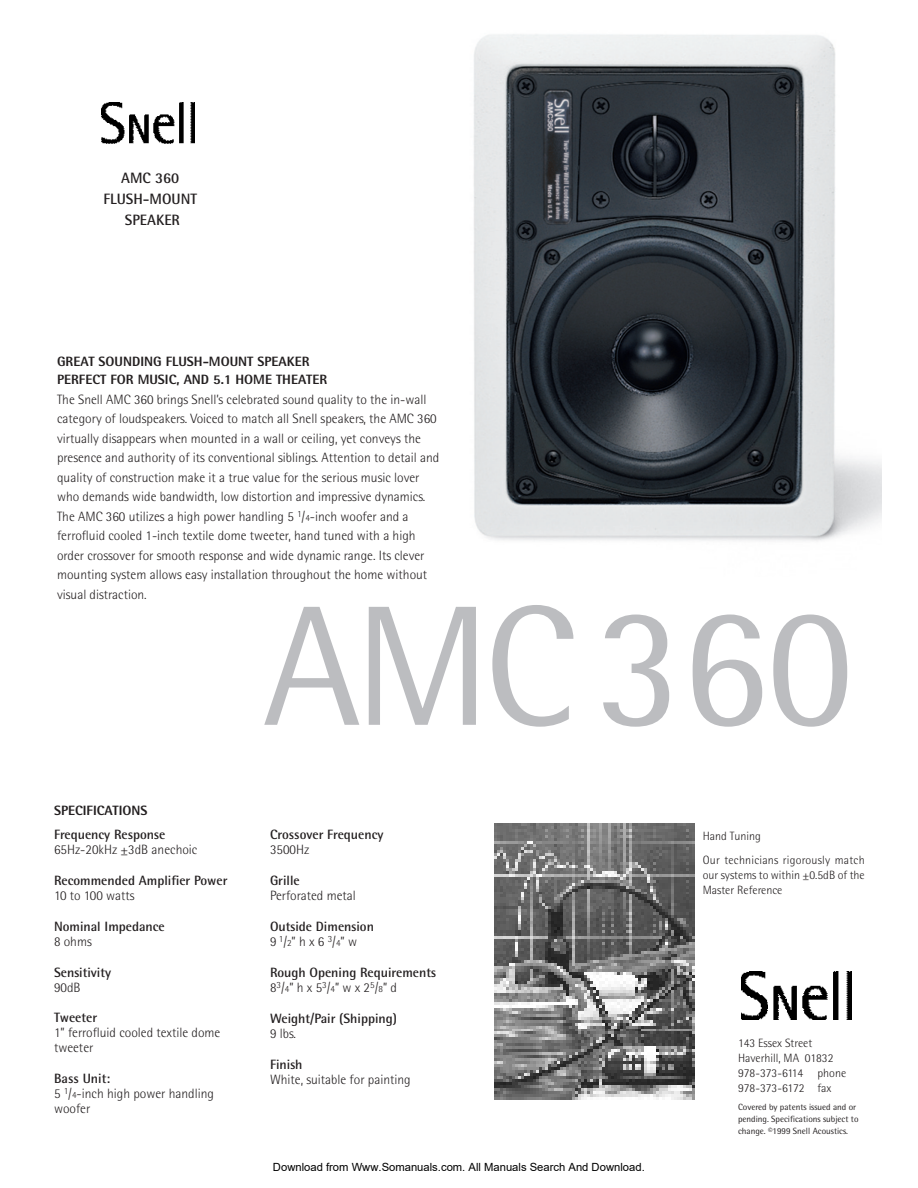
<style>
.page{position:relative;width:918px;height:1188px;background:#fff}
.page>*{position:absolute;margin:0;border:0;box-sizing:border-box;transform-origin:0 0}
.t1{font:171px "Rotis Semi Sans";color:#bcbdc0}
.t2{font:700 15px/21px "Rotis Semi Sans";color:#231f20;text-align:center}
.t3{font:300 13.5px/19.5px "Rotis Semi Sans";color:#231f20}
.t4{font:700 13.5px/15px "Rotis Semi Sans";color:#231f20}
.t5{font:800 13.5px/18px "Rotis Semi Sans";color:#231f20}
.t6{font:300 12px/15px "Rotis Semi Sans";color:#231f20}
.t7{font:300 12px/24px "Rotis Semi Sans";letter-spacing:.02em;color:#231f20}
.t8{font:11.25px "Arial";color:#000}
.t9{font:9px/12px "Rotis Semi Sans";color:#231f20}
.s1{font-size:9.45px}
.s2{font-weight:700}
.s3{font-weight:300}
.s4{font-weight:300;font-size:9.45px}
</style>
<div class="page">
<img style="left:101px;top:102px;width:94px;height:42px">
<img style="left:741px;top:971px;width:111px;height:49px">
<img style="left:495px;top:824px;width:199px;height:276px">
<img style="left:473px;top:34px;width:409px;height:507px">
<p class="t2" style="left:103px;top:167px;width:95px">AMC 360<br>FLUSH-MOUNT<br>SPEAKER</p>
<p class="t5" style="left:57px;top:352px;width:272px">GREAT SOUNDING FLUSH-MOUNT SPEAKER<br>PERFECT FOR MUSIC, AND 5.1 HOME THEATER</p>
<p class="t3" style="left:57px;top:389px;width:384px">The Snell AMC 360 brings Snell’s celebrated sound quality to the in-wall category of loudspeakers. Voiced to match all Snell speakers, the AMC 360 virtually disappears when mounted in a wall or ceiling, yet conveys the presence and authority of its conventional siblings. Attention to detail and quality of construction make it a true value for the serious music lover who demands wide bandwidth, low distortion and impressive dynamics.<br>The AMC 360 utilizes a high power handling 5 <sup>1</sup>/<span class="s1">4</span>-inch woofer and a ferrofluid cooled 1-inch textile dome tweeter, hand tuned with a high order crossover for smooth response and wide dynamic range. Its clever mounting system allows easy installation throughout the home without visual distraction.</p>
<p class="t5" style="left:54px;top:801px;width:95px">SPECIFICATIONS</p>
<p class="t3" style="left:54px;top:827px;width:145px;line-height:15px"><span class="s2">Frequency Response<br></span>65Hz-20kHz ±3dB anechoic</p>
<p class="t4" style="left:54px;top:873px;width:175px">Recommended Amplifier Power<br><span class="s3">10 to 100 watts</span></p>
<p class="t4" style="left:54px;top:919px;width:112px">Nominal Impedance<br><span class="s3">8 ohms</span></p>
<p class="t4" style="left:54px;top:964px;width:59px">Sensitivity<br><span class="s3">90dB</span></p>
<p class="t3" style="left:54px;top:1010px;width:168px;line-height:15px"><span class="s2">Tweeter<br></span>1” ferrofluid cooled textile dome tweeter</p>
<p class="t3" style="left:54px;top:1071px;width:162px;line-height:15px"><span class="s2">Bass Unit:<br></span>5 <sup>1</sup>/<span class="s1">4</span>-inch high power handling woofer</p>
<p class="t1" style="left:263px;top:566px;width:592px">AMC360</p>
<p class="t4" style="left:270px;top:827px;width:115px">Crossover Frequency<br><span class="s3">3500Hz</span></p>
<p class="t3" style="left:270px;top:873px;width:87px;line-height:15px"><span class="s2">Grille<br></span>Perforated metal</p>
<p class="t4" style="left:270px;top:919px;width:106px">Outside Dimension<br><span class="s3">9</span> <sup>1</sup><span class="s3">/</span><span class="s4">2</span><span class="s3">” h x 6</span> <sup>3</sup><span class="s3">/</span><span class="s4">4</span><span class="s3">” w</span></p>
<p class="t4" style="left:270px;top:965px;width:168px">Rough Opening Requirements<br><span class="s3">8</span><sup>3</sup><span class="s3">/</span><span class="s4">4</span><span class="s3">” h x 5</span><sup>3</sup><span class="s3">/</span><span class="s4">4</span><span class="s3">” w x 2</span><sup>5</sup><span class="s3">/</span><span class="s4">8</span><span class="s3">” d</span></p>
<p class="t4" style="left:270px;top:1011px;width:129px">Weight/Pair (Shipping)<br><span class="s3">9 lbs.</span></p>
<p class="t3" style="left:270px;top:1057px;width:142px;line-height:15px"><span class="s2">Finish<br></span>White, suitable for painting</p>
<p class="t8" style="left:273px;top:1160px;width:373px">Download from Www.Somanuals.com. All Manuals Search And Download.</p>
<p class="t7" style="left:703px;top:824px;width:163px">Hand Tuning<br>Our technicians rigorously match</p>
<p class="t6" style="left:703px;top:867px;width:163px">our systems to within ±0.5dB of the<br>Master Reference</p>
<p class="t6" style="left:738px;top:1035px;width:110px">143 Essex Street<br>Haverhill, MA 01832<br>978-373-6114 phone<br>978-373-6172 fax</p>
<p class="t9" style="left:738px;top:1101px;width:122px">Covered by patents issued and or pending. Specifications subject to change. ©1999 Snell Acoustics.</p>
</div>
